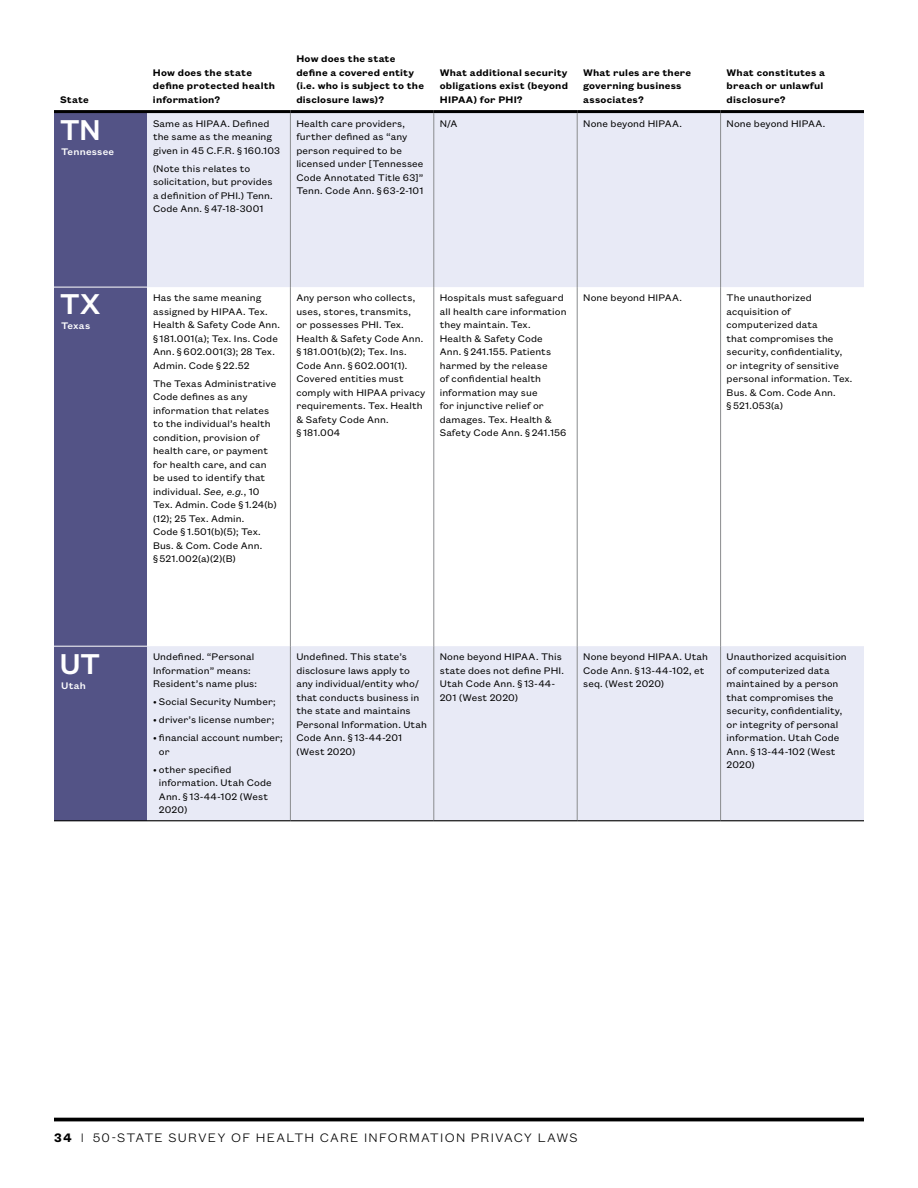
<style>
.page{position:relative;width:918px;height:1188px;background:#fff}
.page>*{position:absolute;margin:0;border:0;box-sizing:border-box;transform-origin:0 0}
.t1{font:500 31.5px "Founders Grotesk";color:#fff}
.t2{font:300 13.5px "Founders Grotesk Text";letter-spacing:.09em;color:#000}
.t3{font:10.5px/13.5px "Founders Grotesk Text";letter-spacing:.01em;color:#000}
.t4{font:600 10.5px/13.5px "Founders Grotesk Text";letter-spacing:.015em;color:#000}
.t5{font:500 10.5px "Founders Grotesk Text";letter-spacing:.02em;color:#fff}
.s1{font-style:italic}
.s2{font-weight:600}
</style>
<div class="page">
<div style="left:54px;top:113px;width:93px;height:707px;background:#535386"></div>
<svg style="left:147px;top:113px;width:717px;height:707px"></svg>
<hr style="left:54px;top:110px;width:93px;height:3px;background:#000">
<hr style="left:147px;top:110px;width:143px;height:3px;background:#000">
<hr style="left:290px;top:110px;width:144px;height:3px;background:#000">
<hr style="left:434px;top:110px;width:143px;height:3px;background:#000">
<hr style="left:577px;top:110px;width:144px;height:3px;background:#000">
<hr style="left:721px;top:110px;width:143px;height:3px;background:#000">
<hr style="left:54px;top:287px;width:93px;height:1px;background:#fff">
<hr style="left:54px;top:646px;width:93px;height:1px;background:#fff">
<hr style="left:290px;top:113px;width:1px;height:174px;background:#8a8c8e">
<hr style="left:434px;top:113px;width:1px;height:174px;background:#8a8c8e">
<hr style="left:577px;top:113px;width:1px;height:174px;background:#8a8c8e">
<hr style="left:720px;top:113px;width:1px;height:174px;background:#8a8c8e">
<hr style="left:290px;top:287px;width:1px;height:359px;background:#8a8c8e">
<hr style="left:434px;top:287px;width:1px;height:359px;background:#8a8c8e">
<hr style="left:577px;top:287px;width:1px;height:359px;background:#8a8c8e">
<hr style="left:720px;top:287px;width:1px;height:359px;background:#8a8c8e">
<hr style="left:290px;top:646px;width:1px;height:174px;background:#8a8c8e">
<hr style="left:434px;top:646px;width:1px;height:174px;background:#8a8c8e">
<hr style="left:577px;top:646px;width:1px;height:174px;background:#8a8c8e">
<hr style="left:720px;top:646px;width:1px;height:174px;background:#8a8c8e">
<hr style="left:54px;top:820px;width:93px;height:1px;background:#000">
<hr style="left:147px;top:820px;width:143px;height:1px;background:#000">
<hr style="left:290px;top:820px;width:144px;height:1px;background:#000">
<hr style="left:434px;top:820px;width:143px;height:1px;background:#000">
<hr style="left:577px;top:820px;width:144px;height:1px;background:#000">
<hr style="left:721px;top:820px;width:143px;height:1px;background:#000">
<hr style="left:54px;top:1118px;width:810px;height:3px;background:#000">
<p class="t4" style="left:60px;top:92px;width:30px">State</p>
<p class="t4" style="left:153px;top:65px;width:124px">How does the state define protected health information?</p>
<p class="t4" style="left:296px;top:51px;width:129px">How does the state define a covered entity (i.e. who is subject to the disclosure laws)?</p>
<p class="t4" style="left:440px;top:65px;width:130px;text-align:justify">What additional security obligations exist (beyond HIPAA) for PHI?</p>
<p class="t4" style="left:583px;top:65px;width:110px">What rules are there governing business associates?</p>
<p class="t4" style="left:727px;top:65px;width:100px">What constitutes a breach or unlawful disclosure?</p>
<h1 class="t1" style="left:60px;top:110px;width:42px">TN</h1>
<p class="t5" style="left:61px;top:144px;width:55px">Tennessee</p>
<p class="t3" style="left:153px;top:116px;width:129px">Same as HIPAA. Defined the same as the meaning given in 45 C.F.R. § 160.103</p>
<p class="t3" style="left:153px;top:161px;width:121px">(Note this relates to solicitation, but provides a definition of PHI.) Tenn.<br>Code Ann. § 47-18-3001</p>
<p class="t3" style="left:296px;top:116px;width:129px">Health care providers, further defined as “any person required to be licensed under [Tennessee<br>Code Annotated Title 63]”<br>Tenn. Code Ann. § 63-2-101</p>
<p class="t3" style="left:440px;top:116px;width:19px">N/A</p>
<p class="t3" style="left:583px;top:116px;width:100px">None beyond HIPAA.</p>
<p class="t3" style="left:727px;top:116px;width:100px">None beyond HIPAA.</p>
<h1 class="t1" style="left:60px;top:285px;width:42px">TX</h1>
<p class="t5" style="left:61px;top:319px;width:31px">Texas</p>
<p class="t3" style="left:153px;top:290px;width:129px">Has the same meaning assigned by HIPAA. Tex.<br>Health &amp; Safety Code Ann. § 181.001(a); Tex. Ins. Code<br>Ann. § 602.001(3); 28 Tex.<br>Admin. Code § 22.52</p>
<p class="t3" style="left:153px;top:376px;width:125px">The Texas Administrative<br>Code defines as any information that relates to the individual’s health condition, provision of health care, or payment for health care, and can be used to identify that individual. <span class="s1">See, e.g.</span>, 10<br>Tex. Admin. Code § 1.24(b) (12); 25 Tex. Admin.<br>Code § 1.501(b)(5); Tex.<br>Bus. &amp; Com. Code Ann.<br>§ 521.002(a)(2)(B)</p>
<p class="t3" style="left:296px;top:290px;width:130px">Any person who collects, uses, stores, transmits,<br>or possesses PHI. Tex.<br>Health &amp; Safety Code Ann. § 181.001(b)(2); Tex. Ins.<br>Code Ann. § 602.001(1).<br>Covered entities must comply with HIPAA privacy requirements. Tex. Health &amp; Safety Code Ann.<br>§ 181.004</p>
<p class="t3" style="left:440px;top:290px;width:128px">Hospitals must safeguard all health care information they maintain. Tex.<br>Health &amp; Safety Code<br>Ann. § 241.155. Patients harmed by the release<br>of confidential health information may sue<br>for injunctive relief or damages. Tex. Health &amp;<br>Safety Code Ann. § 241.156</p>
<p class="t3" style="left:583px;top:290px;width:100px">None beyond HIPAA.</p>
<p class="t3" style="left:727px;top:290px;width:127px">The unauthorized acquisition of computerized data<br>that compromises the security, confidentiality, or integrity of sensitive personal information. Tex.<br>Bus. &amp; Com. Code Ann.<br>§ 521.053(a)</p>
<h1 class="t1" style="left:60px;top:644px;width:42px">UT</h1>
<p class="t5" style="left:61px;top:678px;width:26px">Utah</p>
<p class="t3" style="left:153px;top:649px;width:105px">Undefined. “Personal<br>Information” means:<br>Resident’s name plus:</p>
<p class="t3" style="left:153px;top:694px;width:124px">• Social Security Number;</p>
<p class="t3" style="left:153px;top:712px;width:123px">• driver’s license number;</p>
<p class="t3" style="left:159px;top:730px;width:125px;text-indent:-6px">• financial account number; or</p>
<p class="t3" style="left:159px;top:762px;width:114px;text-indent:-6px">• other specified information. Utah Code<br>Ann. § 13-44-102 (West<br>2020)</p>
<p class="t3" style="left:296px;top:649px;width:132px">Undefined. This state’s disclosure laws apply to any individual/entity who/ that conducts business in the state and maintains<br>Personal Information. Utah<br>Code Ann. § 13-44-201 (West 2020)</p>
<p class="t3" style="left:440px;top:649px;width:126px">None beyond HIPAA. This state does not define PHI.<br>Utah Code Ann. § 13-44-<br>201 (West 2020)</p>
<p class="t3" style="left:583px;top:649px;width:126px">None beyond HIPAA. Utah<br>Code Ann. § 13-44-102, et seq. (West 2020)</p>
<p class="t3" style="left:727px;top:649px;width:122px">Unauthorized acquisition of computerized data maintained by a person that compromises the security, confidentiality, or integrity of personal information. Utah Code<br>Ann. § 13-44-102 (West<br>2020)</p>
<p class="t2" style="left:54px;top:1128px;width:525px"><span class="s2">34</span> | 50-STATE SURVEY OF HEALTH CARE INFORMATION PRIVACY LAWS</p>
</div>
